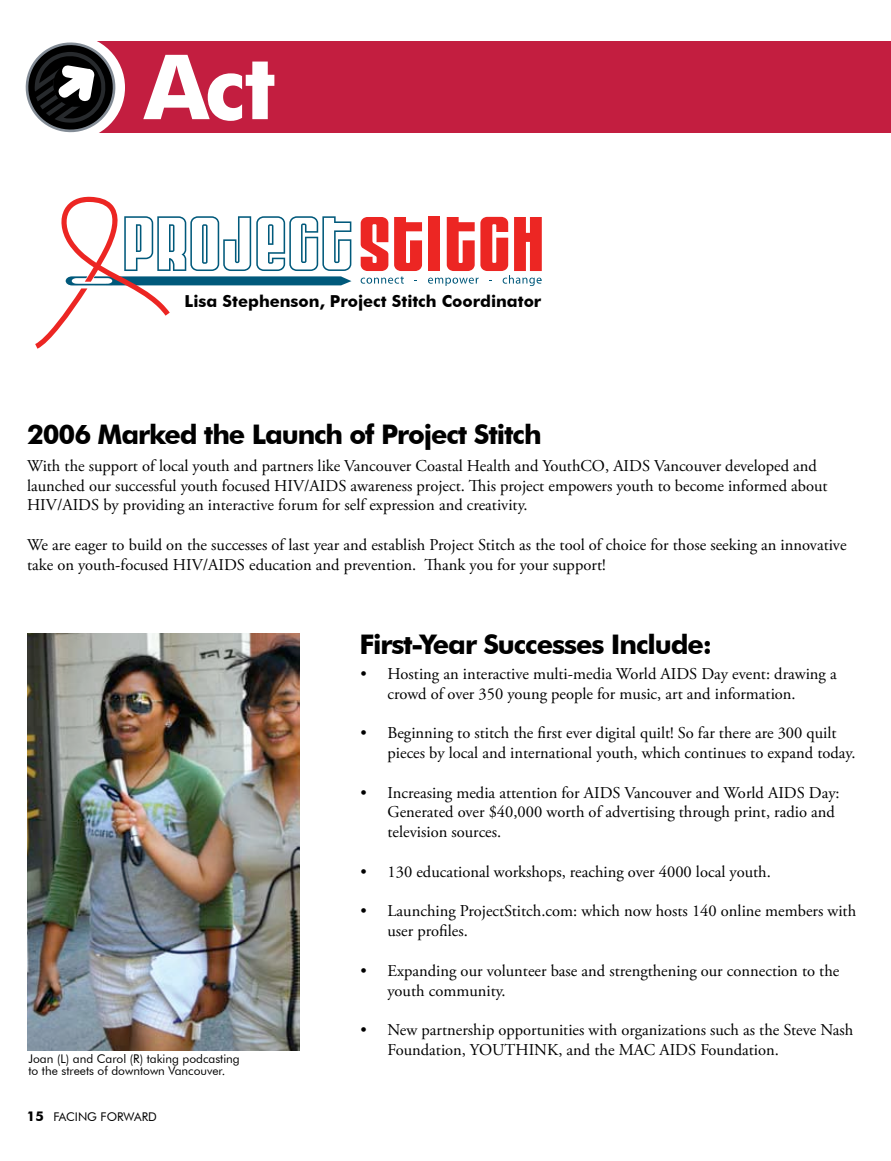
<style>
.page{position:relative;width:891px;height:1161px;background:#fff}
.page>*{position:absolute;margin:0;border:0;box-sizing:border-box;transform-origin:0 0}
.t1{font:700 90px "Futura BT";color:#fff}
.t2{font:700 27px "Futura BT";letter-spacing:-.04em;color:#000}
.t3{font:16.5px/19.8px "Adobe Garamond Pro";color:#000}
.t4{font:700 16.5px "Futura BT";color:#000}
.t5{font:12px/12px "Futura BT";color:#000}
.s1{font-weight:700;font-size:13.5px}
</style>
<div class="page">
<div style="left:68px;top:41px;width:823px;height:92px;background:#c31e40"></div>
<div style="left:20px;top:35px;width:105px;height:105px;background:#fff;border-radius:50%"></div>
<svg style="left:35px;top:197px;width:507px;height:152px"></svg>
<img style="left:27px;top:633px;width:272px;height:418px">
<svg style="left:25px;top:41px;width:95px;height:92px"></svg>
<h1 class="t1" style="left:144px;top:32px;width:133px">Act</h1>
<p class="t4" style="left:185px;top:291px;width:358px">Lisa Stephenson, Project Stitch Coordinator</p>
<h2 class="t2" style="left:27px;top:418px;width:516px">2006 Marked the Launch of Project Stitch</h2>
<p class="t3" style="left:27px;top:456px;width:802px">With the support of local youth and partners like Vancouver Coastal Health and YouthCO, AIDS Vancouver developed and launched our successful youth focused HIV/AIDS awareness project. This project empowers youth to become informed about<br>HIV/AIDS by providing an interactive forum for self expression and creativity.</p>
<p class="t3" style="left:27px;top:535px;width:821px">We are eager to build on the successes of last year and establish Project Stitch as the tool of choice for those seeking an innovative take on youth-focused HIV/AIDS education and prevention. Thank you for your support!</p>
<p class="t5" style="left:28px;top:1053px;width:213px">Joan (L) and Carol (R) taking podcasting to the streets of downtown Vancouver.</p>
<p class="t5" style="left:27px;top:1110px;width:131px"><span class="s1">15</span> FACING FORWARD</p>
<h2 class="t2" style="left:359px;top:628px;width:354px">First-Year Successes Include:</h2>
<p class="t3" style="left:388px;top:664px;width:451px;text-indent:-27px">• Hosting an interactive multi-media World AIDS Day event: drawing a crowd of over 350 young people for music, art and information.</p>
<p class="t3" style="left:388px;top:724px;width:469px;text-indent:-27px">• Beginning to stitch the first ever digital quilt! So far there are 300 quilt pieces by local and international youth, which continues to expand today.</p>
<p class="t3" style="left:388px;top:783px;width:454px;text-indent:-27px">• Increasing media attention for AIDS Vancouver and World AIDS Day:<br>Generated over $40,000 worth of advertising through print, radio and television sources.</p>
<p class="t3" style="left:361px;top:862px;width:412px">• 130 educational workshops, reaching over 4000 local youth.</p>
<p class="t3" style="left:388px;top:902px;width:470px;text-indent:-27px">• Launching ProjectStitch.com: which now hosts 140 online members with user profiles.</p>
<p class="t3" style="left:388px;top:961px;width:453px;text-indent:-27px">• Expanding our volunteer base and strengthening our connection to the youth community.</p>
<p class="t3" style="left:387px;top:1021px;width:467px;text-indent:-27px">• New partnership opportunities with organizations such as the Steve Nash<br>Foundation, YOUTHINK, and the MAC AIDS Foundation.</p>
</div>
